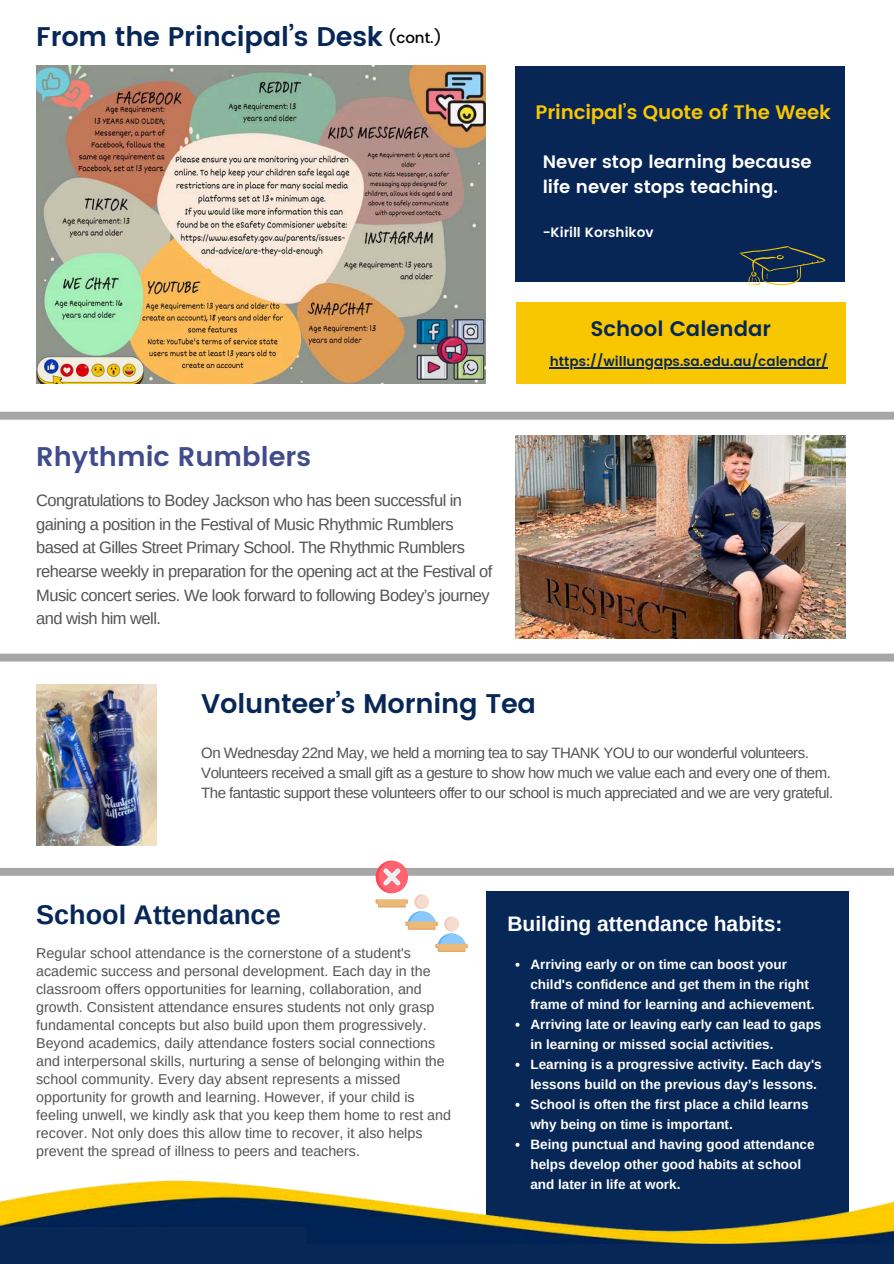
<style>
.page{position:relative;width:894px;height:1264px;background:#fff}
.page>*{position:absolute;margin:0;border:0;box-sizing:border-box;transform-origin:0 0}
.t1{font:600 27px "Poppins";letter-spacing:-.005em;color:#072757}
.t2{font:600 27px "Poppins";color:#404c8c}
.t3{font:700 27px "Arimo";color:#072757}
.t4{font:700 21px "Arimo";color:#fff}
.t5{font:600 21px "Poppins";color:#072757}
.t6{font:600 19.5px "Poppins";letter-spacing:-.005em;color:#f8c702}
.t7{font:600 18px/24.8px "Poppins";color:#fff}
.t8{font:16.5px/23.7px "Arimo";letter-spacing:-.03em;color:#545454}
.t9{font:15px/20.2px "Arimo";letter-spacing:-.035em;color:#545454}
.t10{font:500 15px "Poppins";color:#000}
.t11{font:14.25px/18px "Arimo";color:#545454}
.t12{font:700 13.5px/20px "Arimo";color:#fff}
.t13{font:600 13.5px "Poppins";color:#072757}
.t14{font:600 13.5px "Poppins";color:#fff}
</style>
<div class="page">
<div style="left:485px;top:891px;width:363px;height:372px;background:#072757"></div>
<img style="left:0;top:1158px;width:893px;height:86px">
<div style="left:0;top:1244px;width:893px;height:19px;background:#072757"></div>
<div style="left:0;top:1227px;width:306px;height:36px;background:#072757"></div>
<img style="left:36px;top:66px;width:449px;height:317px">
<div style="left:515px;top:66px;width:329px;height:216px;background:#072656"></div>
<svg style="left:739px;top:246px;width:85px;height:40px"></svg>
<div style="left:515px;top:302px;width:330px;height:81px;background:#f8c702"></div>
<img style="left:36px;top:684px;width:121px;height:161px">
<div style="left:0;top:412px;width:893px;height:7px;background:#a6a6a6"></div>
<div style="left:0;top:653px;width:893px;height:8px;background:#a6a6a6"></div>
<div style="left:0;top:867px;width:893px;height:8px;background:#a6a6a6"></div>
<svg style="left:375px;top:860px;width:92px;height:91px"></svg>
<img style="left:515px;top:435px;width:330px;height:203px">
<hr style="left:549px;top:367px;width:278px;height:1px;background:#072757">
<svg style="left:515px;top:962px;width:4px;height:4px"></svg>
<svg style="left:515px;top:1022px;width:4px;height:4px"></svg>
<svg style="left:515px;top:1062px;width:4px;height:4px"></svg>
<svg style="left:515px;top:1102px;width:4px;height:4px"></svg>
<svg style="left:515px;top:1142px;width:4px;height:4px"></svg>
<h5 class="t1" style="left:36px;top:20px;width:348px">From the Principal’s Desk</h5>
<p class="t10" style="left:388px;top:29px;width:55px">(cont.)</p>
<p class="t2" style="left:36px;top:441px;width:276px">Rhythmic Rumblers</p>
<p class="t8" style="left:36px;top:488px;width:457px">Congratulations to Bodey Jackson who has been successful in gaining a position in the Festival of Music Rhythmic Rumblers based at Gilles Street Primary School. The Rhythmic Rumblers rehearse weekly in preparation for the opening act at the Festival of Music concert series. We look forward to following Bodey’s journey and wish him well.</p>
<p class="t6" style="left:535px;top:101px;width:297px">Principal’s Quote of The Week</p>
<h2 class="t7" style="left:542px;top:150px;width:270px">Never stop learning because life never stops teaching.</h2>
<h5 class="t14" style="left:542px;top:224px;width:112px">-Kirill Korshikov</h5>
<h1 class="t5" style="left:590px;top:316px;width:182px">School Calendar</h1>
<h4 class="t13" style="left:549px;top:354px;width:279px">https://willungaps.sa.edu.au/calendar/</h4>
<h1 class="t1" style="left:201px;top:688px;width:336px">Volunteer’s Morning Tea</h1>
<p class="t9" style="left:201px;top:742px;width:633px">On Wednesday 22nd May, we held a morning tea to say THANK YOU to our wonderful volunteers.<br>Volunteers received a small gift as a gesture to show how much we value each and every one of them.<br>The fantastic support these volunteers offer to our school is much appreciated and we are very grateful.</p>
<h2 class="t3" style="left:36px;top:899px;width:246px">School Attendance</h2>
<p class="t11" style="left:36px;top:943px;width:416px">Regular school attendance is the cornerstone of a student's academic success and personal development. Each day in the classroom offers opportunities for learning, collaboration, and growth. Consistent attendance ensures students not only grasp fundamental concepts but also build upon them progressively.<br>Beyond academics, daily attendance fosters social connections and interpersonal skills, nurturing a sense of belonging within the school community. Every day absent represents a missed opportunity for growth and learning. However, if your child is feeling unwell, we kindly ask that you keep them home to rest and recover. Not only does this allow time to recover, it also helps prevent the spread of illness to peers and teachers.</p>
<p class="t4" style="left:507px;top:911px;width:276px">Building attendance habits:</p>
<p class="t12" style="left:530px;top:954px;width:286px">Arriving early or on time can boost your child's confidence and get them in the right frame of mind for learning and achievement.</p>
<p class="t12" style="left:530px;top:1014px;width:292px">Arriving late or leaving early can lead to gaps in learning or missed social activities.</p>
<p class="t12" style="left:530px;top:1054px;width:293px">Learning is a progressive activity. Each day's lessons build on the previous day’s lessons.</p>
<h1 class="t12" style="left:530px;top:1094px;width:280px">School is often the first place a child learns why being on time is important.</h1>
<p class="t12" style="left:530px;top:1134px;width:285px">Being punctual and having good attendance helps develop other good habits at school and later in life at work.</p>
</div>
